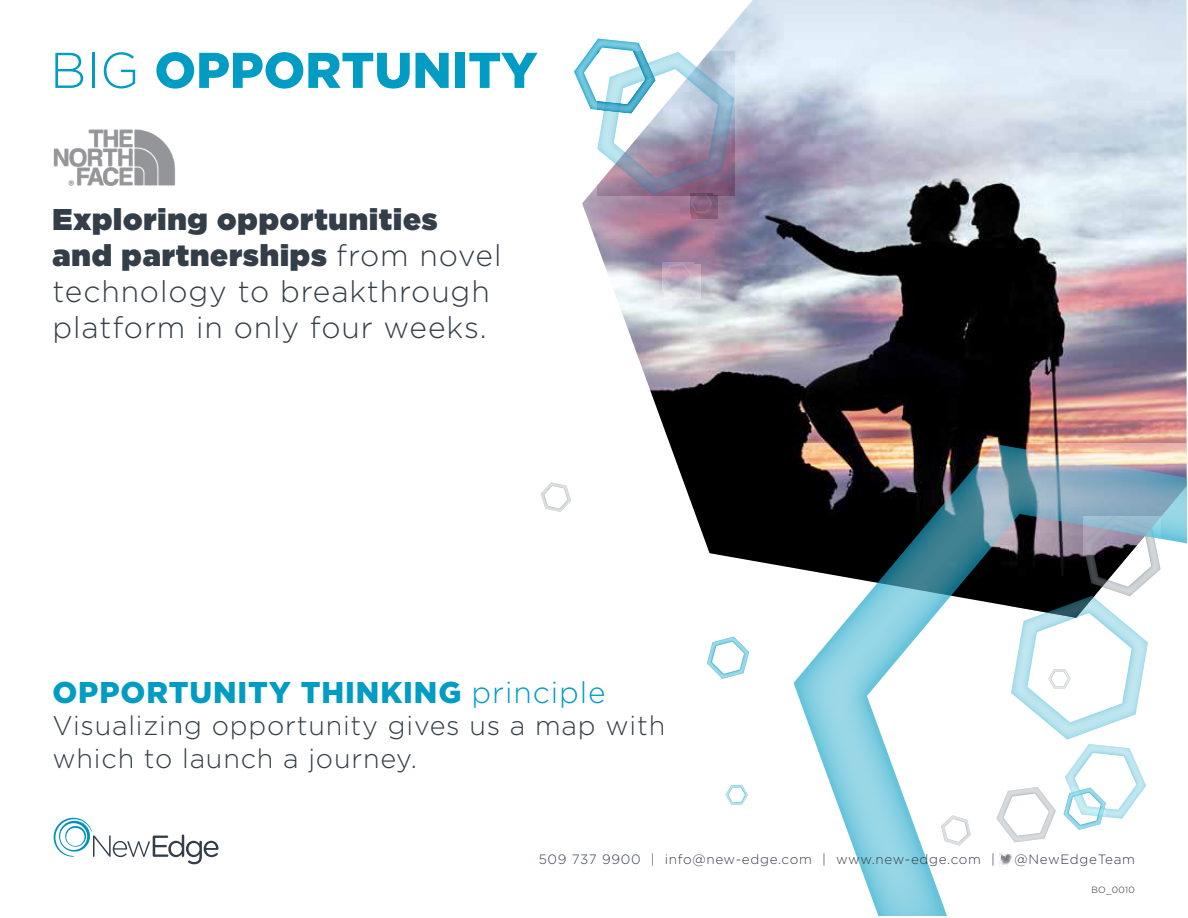
<style>
.page{position:relative;width:1188px;height:918px;background:#fff}
.page>*{position:absolute;margin:0;border:0;box-sizing:border-box;transform-origin:0 0}
.t1{font:900 50.1px "Gotham";color:#009cc3}
.t2{font:300 30px/36px "Gotham";letter-spacing:.03em;color:#343e48}
.t3{font:900 30px "Gotham";letter-spacing:.03em;color:#009cc3}
.t4{font:300 27px/32.4px "Gotham";letter-spacing:.03em;color:#343e48}
.t5{font:300 13.5px "Gotham";letter-spacing:.05em;color:#343e48}
.t6{font:300 9px "Gotham";letter-spacing:.03em;color:#231f20}
.s1{font-weight:300}
.s2{font-weight:900}
</style>
<div class="page">
<img style="left:53px;top:129px;width:123px;height:57px">
<svg style="left:53px;top:817px;width:166px;height:47px"></svg>
<img style="left:585px;top:0;width:602px;height:568px">
<svg style="left:541px;top:482px;width:30px;height:30px"></svg>
<svg style="left:794px;top:444px;width:393px;height:471px"></svg>
<img style="left:692px;top:213px;width:26px;height:5px">
<svg style="left:726px;top:785px;width:22px;height:19px"></svg>
<img style="left:664px;top:264px;width:36px;height:34px">
<svg style="left:663px;top:263px;width:31px;height:29px"></svg>
<svg style="left:941px;top:815px;width:30px;height:31px"></svg>
<svg style="left:707px;top:637px;width:42px;height:42px"></svg>
<svg style="left:574px;top:39px;width:160px;height:174px"></svg>
<svg style="left:996px;top:516px;width:165px;height:326px"></svg>
<h1 class="t1" style="left:50px;top:36px;width:489px"><span class="s1">BIG</span> OPPORTUNITY</h1>
<p class="t2" style="left:52px;top:201px;width:450px"><span class="s2">Exploring opportunities and partnerships</span> from novel technology to breakthrough platform in only four weeks.</p>
<p class="t3" style="left:52px;top:672px;width:555px">OPPORTUNITY THINKING <span class="s1">principle</span></p>
<p class="t4" style="left:52px;top:709px;width:614px">Visualizing opportunity gives us a map with which to launch a journey.</p>
<p class="t5" style="left:539px;top:851px;width:458px">509 737 9900 | info@new-edge.com | www.new-edge.com |</p>
<p class="t5" style="left:1015px;top:851px;width:122px">@NewEdgeTeam</p>
<p class="t6" style="left:1091px;top:884px;width:45px">BO_0010</p>
</div>
